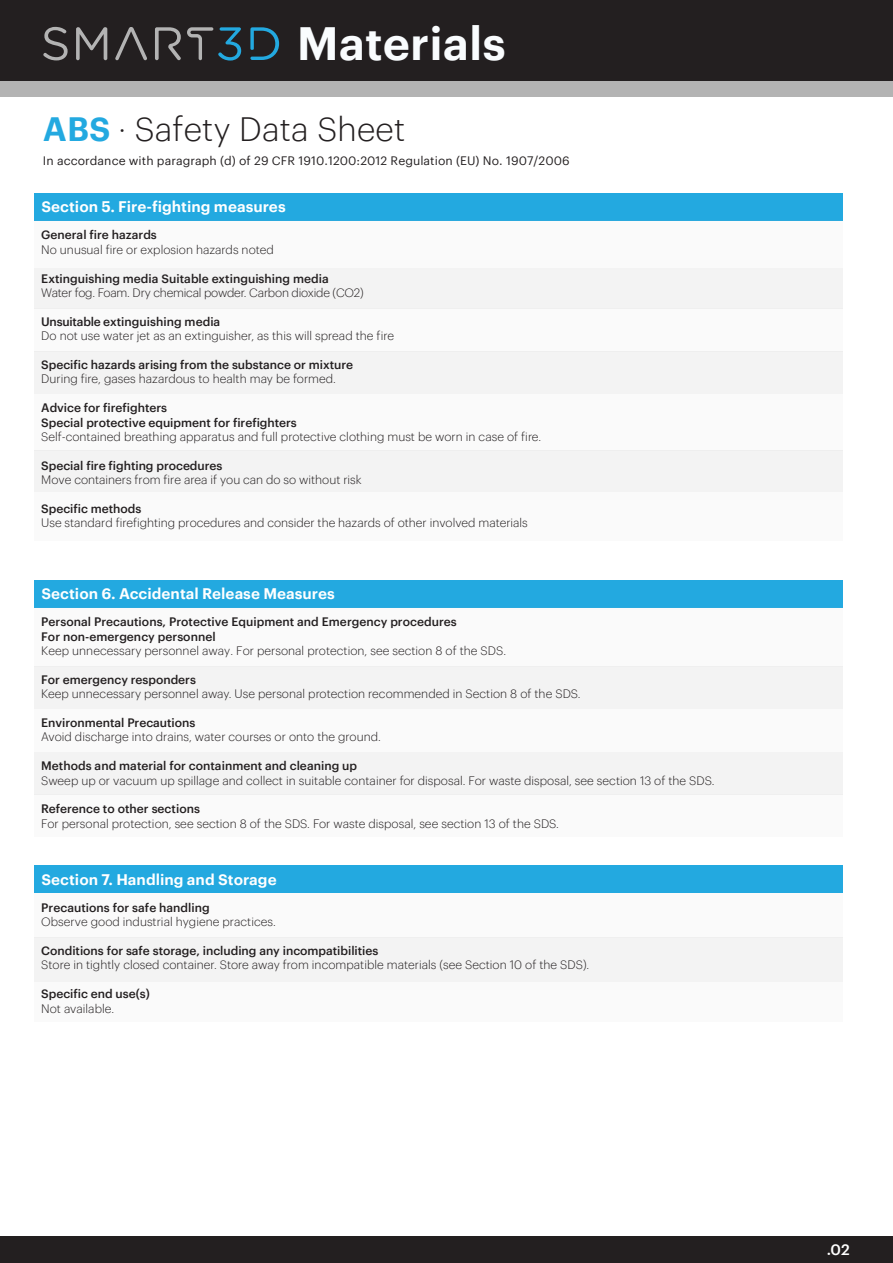
<style>
.page{position:relative;width:893px;height:1263px;background:#fff}
.page>*{position:absolute;margin:0;border:0;box-sizing:border-box;transform-origin:0 0}
.t1{font:600 45.6px "Graphik Web";color:#f9fcfe}
.t2{font:300 33px "Graphik Web";letter-spacing:.005em;color:#231f20}
.t3{font:600 15px "Graphik Web";color:#fff}
.t4{font:500 15px "Graphik Web";color:#fff}
.t5{font:300 12px "Graphik Web";color:#231f20}
.t6{font:500 12px/14.4px "Graphik Web";letter-spacing:-.005em;color:#231f20}
.t7{font:12px "Graphik Web";letter-spacing:.005em;color:#231f20}
.t8{font:300 12px "Graphik Web";letter-spacing:-.02em;color:#231f20}
.s1{font-weight:600;color:#23a9e0}
</style>
<div class="page">
<div style="left:34px;top:492px;width:808px;height:48px;background:#fafafa"></div>
<div style="left:34px;top:268px;width:808px;height:40px;background:#f3f3f3"></div>
<div style="left:34px;top:193px;width:808px;height:28px;background:#23a9e0"></div>
<div style="left:34px;top:221px;width:808px;height:47px;background:#fafafa"></div>
<div style="left:34px;top:308px;width:808px;height:44px;background:#fafafa"></div>
<div style="left:34px;top:352px;width:808px;height:42px;background:#f3f3f3"></div>
<div style="left:34px;top:394px;width:808px;height:56px;background:#fafafa"></div>
<div style="left:34px;top:450px;width:808px;height:42px;background:#f3f3f3"></div>
<div style="left:34px;top:667px;width:808px;height:42px;background:#f3f3f3"></div>
<div style="left:34px;top:580px;width:808px;height:27px;background:#23a9e0"></div>
<div style="left:34px;top:607px;width:808px;height:60px;background:#fafafa"></div>
<div style="left:34px;top:709px;width:808px;height:43px;background:#fafafa"></div>
<div style="left:34px;top:752px;width:808px;height:42px;background:#f3f3f3"></div>
<div style="left:34px;top:794px;width:808px;height:43px;background:#fafafa"></div>
<div style="left:34px;top:937px;width:808px;height:45px;background:#f3f3f3"></div>
<div style="left:34px;top:866px;width:808px;height:27px;background:#23a9e0"></div>
<div style="left:34px;top:893px;width:808px;height:44px;background:#fafafa"></div>
<div style="left:34px;top:982px;width:808px;height:39px;background:#fafafa"></div>
<div style="left:0;top:1236px;width:893px;height:27px;background:#231f20"></div>
<div style="left:0;top:0;width:893px;height:82px;background:#231f20"></div>
<div style="left:0;top:82px;width:893px;height:15px;background:#b3b3b3"></div>
<svg style="left:43px;top:27px;width:25px;height:33px"></svg>
<svg style="left:76px;top:27px;width:31px;height:33px"></svg>
<svg style="left:115px;top:27px;width:32px;height:33px"></svg>
<svg style="left:155px;top:27px;width:26px;height:33px"></svg>
<svg style="left:250px;top:27px;width:29px;height:33px"></svg>
<svg style="left:187px;top:27px;width:54px;height:34px"></svg>
<h1 class="t1" style="left:297px;top:9px;width:211px">Materials</h1>
<h2 class="t2" style="left:43px;top:105px;width:364px"><span class="s1">ABS</span> · Safety Data Sheet</h2>
<p class="t7" style="left:43px;top:151px;width:528px">In accordance with paragraph (d) of 29 CFR 1910.1200:2012 Regulation (EU) No. 1907/2006</p>
<p class="t3" style="left:42px;top:195px;width:246px">Section 5. Fire-fighting measures</p>
<p class="t6" style="left:41px;top:227px;width:117px">General fire hazards</p>
<p class="t5" style="left:41px;top:241px;width:234px">No unusual fire or explosion hazards noted</p>
<p class="t6" style="left:41px;top:270px;width:289px">Extinguishing media Suitable extinguishing media</p>
<p class="t8" style="left:41px;top:284px;width:324px">Water fog. Foam. Dry chemical powder. Carbon dioxide (CO2)</p>
<p class="t6" style="left:41px;top:313px;width:181px">Unsuitable extinguishing media</p>
<p class="t5" style="left:41px;top:327px;width:354px">Do not use water jet as an extinguisher, as this will spread the fire</p>
<p class="t6" style="left:41px;top:356px;width:313px">Specific hazards arising from the substance or mixture</p>
<p class="t5" style="left:41px;top:370px;width:296px">During fire, gases hazardous to health may be formed.</p>
<p class="t6" style="left:41px;top:400px;width:257px">Advice for firefighters<br>Special protective equipment for firefighters</p>
<p class="t5" style="left:41px;top:428px;width:502px">Self-contained breathing apparatus and full protective clothing must be worn in case of fire.</p>
<p class="t6" style="left:41px;top:457px;width:183px">Special fire fighting procedures</p>
<p class="t5" style="left:41px;top:471px;width:322px">Move containers from fire area if you can do so without risk</p>
<p class="t6" style="left:41px;top:500px;width:102px">Specific methods</p>
<p class="t5" style="left:41px;top:514px;width:488px">Use standard firefighting procedures and consider the hazards of other involved materials</p>
<p class="t3" style="left:42px;top:582px;width:295px">Section 6. Accidental Release Measures</p>
<p class="t6" style="left:41px;top:614px;width:417px">Personal Precautions, Protective Equipment and Emergency procedures<br>For non-emergency personnel</p>
<p class="t5" style="left:41px;top:642px;width:466px">Keep unnecessary personnel away. For personal protection, see section 8 of the SDS.</p>
<p class="t6" style="left:41px;top:671px;width:156px">For emergency responders</p>
<p class="t5" style="left:41px;top:685px;width:541px">Keep unnecessary personnel away. Use personal protection recommended in Section 8 of the SDS.</p>
<p class="t6" style="left:41px;top:714px;width:156px">Environmental Precautions</p>
<p class="t5" style="left:41px;top:728px;width:341px">Avoid discharge into drains, water courses or onto the ground.</p>
<p class="t6" style="left:41px;top:758px;width:317px">Methods and material for containment and cleaning up</p>
<p class="t5" style="left:41px;top:771px;width:675px">Sweep up or vacuum up spillage and collect in suitable container for disposal. For waste disposal, see section 13 of the SDS.</p>
<p class="t6" style="left:41px;top:801px;width:160px">Reference to other sections</p>
<p class="t5" style="left:41px;top:815px;width:519px">For personal protection, see section 8 of the SDS. For waste disposal, see section 13 of the SDS.</p>
<p class="t3" style="left:42px;top:868px;width:237px">Section 7. Handling and Storage</p>
<p class="t6" style="left:41px;top:899px;width:170px">Precautions for safe handling</p>
<p class="t5" style="left:41px;top:913px;width:236px">Observe good industrial hygiene practices.</p>
<p class="t6" style="left:41px;top:942px;width:339px">Conditions for safe storage, including any incompatibilities</p>
<p class="t5" style="left:41px;top:956px;width:550px">Store in tightly closed container. Store away from incompatible materials (see Section 10 of the SDS).</p>
<p class="t6" style="left:41px;top:985px;width:110px">Specific end use(s)</p>
<p class="t5" style="left:41px;top:999px;width:74px">Not available.</p>
<p class="t4" style="left:827px;top:1238px;width:24px">.02</p>
</div>
